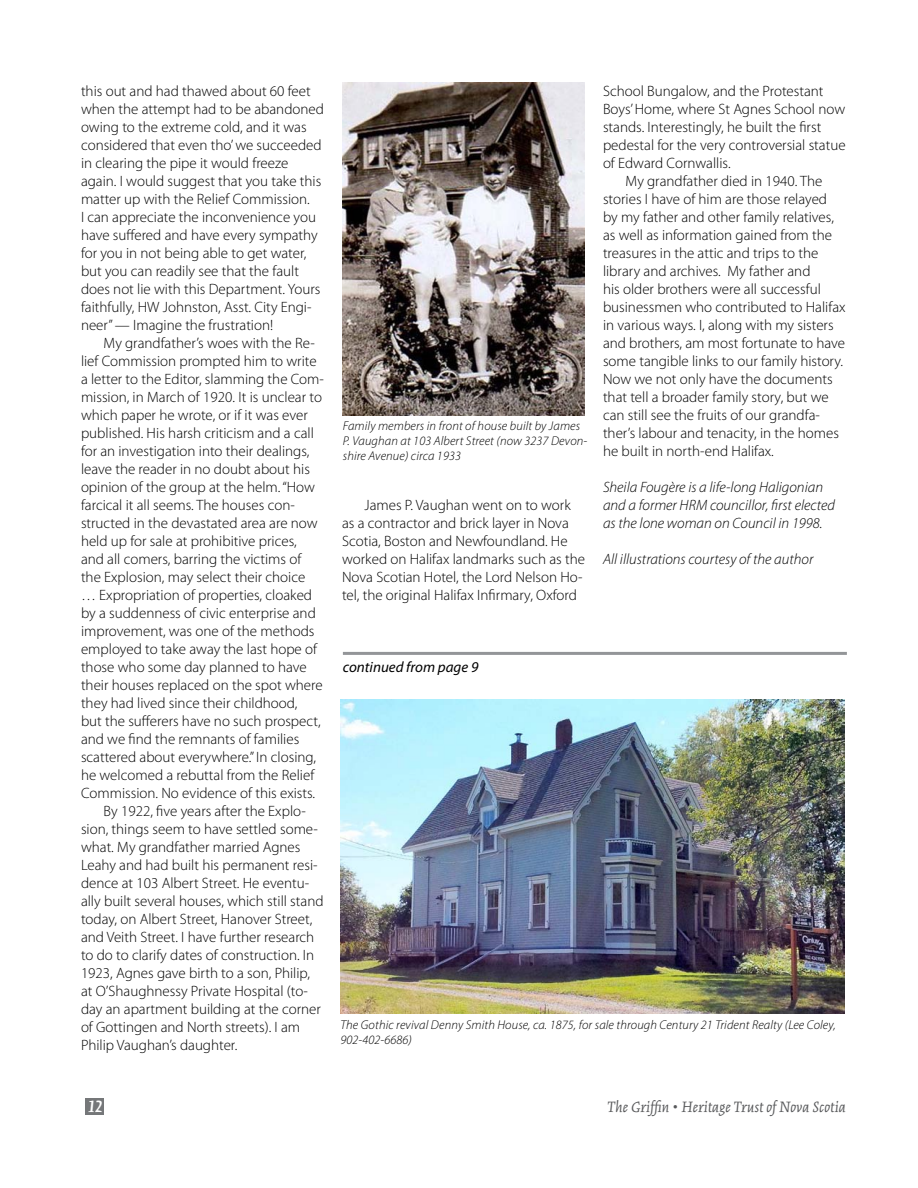
<style>
.page{position:relative;width:918px;height:1188px;background:#fff}
.page>*{position:absolute;margin:0;border:0;box-sizing:border-box;transform-origin:0 0}
.t1{font:18px "Kinesis MM It 600";color:#fff}
.t2{font:16.5px "Kinesis MM It 380";letter-spacing:.01em;color:#58595b}
.t3{font:300 15px/18px "Myriad Pro";color:#000}
.t4{font:italic 300 15px/18px "Myriad Pro";color:#000}
.t5{font:italic 15px "Myriad Pro";color:#000}
.t6{font:italic 300 12.75px/15px "Myriad Pro";letter-spacing:.01em;color:#000}
</style>
<div class="page">
<div style="left:86px;top:1098px;width:18px;height:17px;background:#757779"></div>
<img style="left:340px;top:700px;width:504px;height:313px">
<img style="left:342px;top:83px;width:243px;height:333px">
<hr style="left:343px;top:652px;width:504px;height:3px;background:#939598">
<p class="t3" style="left:81px;top:82px;width:244px">this out and had thawed about 60 feet when the attempt had to be abandoned owing to the extreme cold, and it was considered that even tho’ we succeeded in clearing the pipe it would freeze again. I would suggest that you take this matter up with the Relief Commission.<br>I can appreciate the inconvenience you have suffered and have every sympathy for you in not being able to get water, but you can readily see that the fault does not lie with this Department. Yours faithfully, HW Johnston, Asst. City Engi&shy;neer” — I magine the frustration!</p>
<p class="t3" style="left:104px;top:334px;width:213px">My grandfather’s woes with the Re-</p>
<p class="t3" style="left:81px;top:352px;width:237px">lief Commission prompted him to write</p>
<p class="t3" style="left:81px;top:370px;width:245px">a letter to the Editor, slamming the Com-</p>
<p class="t3" style="left:81px;top:388px;width:242px">mission, in March of 1920. It is unclear to</p>
<p class="t3" style="left:81px;top:406px;width:228px">which paper he wrote, or if it was ever</p>
<p class="t3" style="left:81px;top:424px;width:234px">published. His harsh criticism and a call</p>
<p class="t3" style="left:81px;top:442px;width:230px">for an investigation into their dealings,</p>
<p class="t3" style="left:81px;top:460px;width:230px">leave the reader in no doubt about his</p>
<p class="t3" style="left:81px;top:478px;width:236px">opinion of the group at the helm. “How</p>
<p class="t3" style="left:81px;top:496px;width:215px">farcical it all seems. The houses con-</p>
<p class="t3" style="left:81px;top:514px;width:238px">structed in the devastated area are now</p>
<p class="t3" style="left:81px;top:532px;width:217px">held up for sale at prohibitive prices,</p>
<p class="t3" style="left:81px;top:550px;width:222px">and all comers, barring the victims of</p>
<p class="t3" style="left:81px;top:568px;width:226px">the Explosion, may select their choice</p>
<p class="t3" style="left:81px;top:586px;width:233px">… Expropriation of properties, cloaked</p>
<p class="t3" style="left:81px;top:604px;width:236px">by a suddenness of civic enterprise and</p>
<p class="t3" style="left:81px;top:622px;width:235px">improvement, was one of the methods</p>
<p class="t3" style="left:81px;top:640px;width:238px">employed to take away the last hope of</p>
<p class="t3" style="left:81px;top:658px;width:227px">those who some day planned to have</p>
<p class="t3" style="left:81px;top:676px;width:243px">their houses replaced on the spot where</p>
<p class="t3" style="left:81px;top:694px;width:218px">they had lived since their childhood,</p>
<p class="t3" style="left:81px;top:712px;width:241px">but the sufferers have no such prospect,</p>
<p class="t3" style="left:81px;top:730px;width:220px">and we find the remnants of families</p>
<p class="t3" style="left:81px;top:748px;width:237px">scattered about everywhere.” I n closing,</p>
<p class="t3" style="left:81px;top:766px;width:235px">he welcomed a rebuttal from the Relief</p>
<p class="t3" style="left:81px;top:784px;width:236px">Commission. No evidence of this exists.</p>
<p class="t3" style="left:104px;top:802px;width:204px">By 1922, five years after the Explo-</p>
<p class="t3" style="left:81px;top:820px;width:239px">sion, things seem to have settled some-</p>
<p class="t3" style="left:81px;top:838px;width:221px">what. My grandfather married Agnes</p>
<p class="t3" style="left:81px;top:856px;width:238px">Leahy and had built his permanent resi-</p>
<p class="t3" style="left:81px;top:874px;width:230px">dence at 103 Albert Street. He eventu-</p>
<p class="t3" style="left:81px;top:892px;width:244px">ally built several houses, which still stand</p>
<p class="t3" style="left:81px;top:910px;width:233px">today, on Albert Street, Hanover Street,</p>
<p class="t3" style="left:81px;top:928px;width:235px">and Veith Street. I have further research</p>
<p class="t3" style="left:81px;top:946px;width:235px">to do to clarify dates of construction. I n</p>
<p class="t3" style="left:81px;top:964px;width:231px">1923, Agnes gave birth to a son, Philip,</p>
<p class="t3" style="left:81px;top:982px;width:229px">at O’Shaughnessy Private Hospital (to-</p>
<p class="t3" style="left:81px;top:1000px;width:242px">day an apartment building at the corner</p>
<p class="t3" style="left:81px;top:1018px;width:221px">of Gottingen and North streets). I am</p>
<p class="t3" style="left:81px;top:1036px;width:158px">Philip Vaughan’s daughter.</p>
<p class="t6" style="left:343px;top:419px;width:246px">Family members in front of house built by James<br>P. Vaughan at 103 Albert Street (now 3237 Devon&shy;shire Avenue) circa 1933</p>
<p class="t3" style="left:342px;top:496px;width:244px;text-indent:22px">James P. Vaughan went on to work as a contractor and brick layer in Nova Scotia, Boston and Newfoundland. He worked on Halifax landmarks such as the Nova Scotian Hotel, the Lord Nelson Ho&shy;tel, the original Halifax I nfirmary, Oxford</p>
<p class="t3" style="left:603px;top:82px;width:222px">School Bungalow, and the Protestant</p>
<p class="t3" style="left:603px;top:100px;width:244px">Boys’ Home, where St Agnes School now</p>
<p class="t3" style="left:603px;top:118px;width:220px">stands. I nterestingly, he built the first</p>
<p class="t3" style="left:603px;top:136px;width:244px">pedestal for the very controversial statue</p>
<p class="t3" style="left:603px;top:154px;width:129px">of Edward Cornwallis.</p>
<p class="t3" style="left:626px;top:172px;width:198px">My grandfather died in 1940. The</p>
<p class="t3" style="left:603px;top:190px;width:226px">stories I have of him are those relayed</p>
<p class="t3" style="left:603px;top:208px;width:232px">by my father and other family relatives,</p>
<p class="t3" style="left:603px;top:226px;width:231px">as well as information gained from the</p>
<p class="t3" style="left:603px;top:244px;width:217px">treasures in the attic and trips to the</p>
<p class="t3" style="left:603px;top:262px;width:209px">library and archives. My father and</p>
<p class="t3" style="left:603px;top:280px;width:219px">his older brothers were all successful</p>
<p class="t3" style="left:603px;top:298px;width:244px">businessmen who contributed to Halifax</p>
<p class="t3" style="left:603px;top:316px;width:232px">in various ways. I, along with my sisters</p>
<p class="t3" style="left:603px;top:334px;width:244px">and brothers, am most fortunate to have</p>
<p class="t3" style="left:603px;top:352px;width:242px">some tangible links to our family history.</p>
<p class="t3" style="left:603px;top:370px;width:231px">Now we not only have the documents</p>
<p class="t3" style="left:603px;top:388px;width:227px">that tell a broader family story, but we</p>
<p class="t3" style="left:603px;top:406px;width:219px">can still see the fruits of our grandfa-</p>
<p class="t3" style="left:603px;top:424px;width:237px">ther’s labour and tenacity, in the homes</p>
<p class="t3" style="left:603px;top:442px;width:172px">he built in north-end Halifax.</p>
<p class="t4" style="left:603px;top:478px;width:233px">Sheila Fougère is a life-long Haligonian and a former HRM councillor, first elected as the lone woman on Council in 1998.</p>
<p class="t4" style="left:603px;top:550px;width:212px">All illustrations courtesy of the author</p>
<p class="t5" style="left:343px;top:658px;width:137px">continued from page 9</p>
<p class="t6" style="left:341px;top:1018px;width:497px">The Gothic revival Denny Smith House, ca. 1875, for sale through Century 21 Trident Realty (Lee Coley,<br>902-402-6686)</p>
<p class="t1" style="left:88px;top:1096px;width:17px">12</p>
<p class="t2" style="left:608px;top:1097px;width:240px">The Griffin • Heritage Trust of Nova Scotia</p>
</div>
